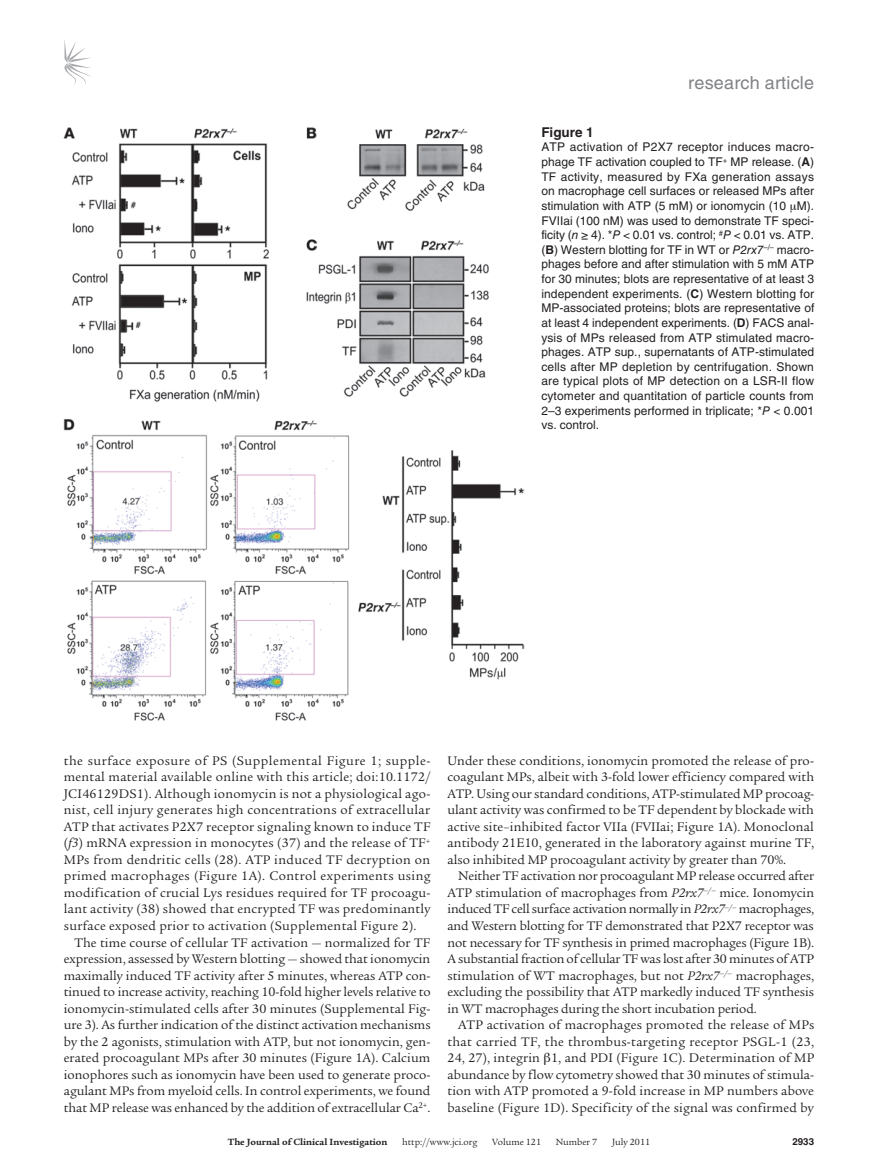
<style>
.page{position:relative;width:878px;height:1175px;background:#fff}
.page>*{position:absolute;margin:0;border:0;box-sizing:border-box;transform-origin:0 0}
.t1{font:18px "Helvetica LT Std";letter-spacing:.01em;color:#808285}
.t2{font:13.5px/16.5px "Legacy Serif Std";color:#231f20;text-align:justify}
.t3{font:700 13.5px "Helvetica LT Std";color:#231f20}
.t4{font:12px/14.7px "Helvetica LT Std";letter-spacing:.005em;color:#231f20;text-align:justify}
.t5{font:9.75px "Legacy Serif Std";color:#231f20}
.t6{font:700 9.75px "Legacy Serif Std";color:#231f20}
.t7{font:700 9.75px "Helvetica LT Std";color:#231f20}
.s1{font-weight:700}
.s2{font-style:italic}
</style>
<div class="page">
<svg style="left:64px;top:40px;width:27px;height:45px"></svg>
<img style="left:64px;top:127px;width:460px;height:594px">
<h1 class="t1" style="left:688px;top:73px;width:127px">research article</h1>
<p class="t3" style="left:541px;top:124px;width:54px">Figure 1</p>
<p class="t4" style="left:541px;top:140px;width:274px">ATP activation of P2X7 receptor induces macro&shy;phage TF activation coupled to TF<sup>+</sup> MP release. (<span class="s1">A</span>)<br>TF activity, measured by FXa generation assays on macrophage cell surfaces or released MPs after stimulation with ATP (5 mM) or ionomycin (10 M).<br>FVIIai (100 nM) was used to demonstrate TF speci&shy;ficity (<span class="s2">n</span> ≥ 4). *<span class="s2">P</span> &lt; 0.01 vs. control; <sup>#</sup><span class="s2">P</span> &lt; 0.01 vs. ATP. (<span class="s1">B</span>) Western blotting for TF in WT or <span class="s2">P2rx7</span><sup>–/–</sup> macro&shy;phages before and after stimulation with 5 mM ATP for 30 minutes; blots are representative of at least 3 independent experiments. (<span class="s1">C</span>) Western blotting for MP-associated proteins; blots are representative of at least 4 independent experiments. (<span class="s1">D</span>) FACS anal&shy;ysis of MPs released from ATP stimulated macro&shy;phages. ATP sup., supernatants of ATP-stimulated cells after MP depletion by centrifugation. Shown are typical plots of MP detection on a LSR-II flow cytometer and quantitation of particle counts from 2–3 experiments performed in triplicate; *<span class="s2">P</span> &lt; 0.001 vs. control.</p>
<p class="t2" style="left:64px;top:752px;width:368px">the surface exposure of PS (Supplemental Figure 1; supple&shy;mental material available online with this article; doi:10.1172/ JCI46129DS1). Although ionomycin is not a physiological ago&shy;nist, cell injury generates high concentrations of extracellular ATP that activates P2X7 receptor signaling known to induce TF (<span class="s2">f3</span>) mRNA expression in monocytes (37) and the release of TF<sup>+ </sup>MPs from dendritic cells (28). ATP induced TF decryption on primed macrophages (Figure 1A). Control experiments using modification of crucial Lys residues required for TF procoagu&shy;lant activity (38) showed that encrypted TF was predominantly surface exposed prior to activation (Supplemental Figure 2).</p>
<p class="t2" style="left:64px;top:934px;width:368px;text-indent:11px">The time course of cellular TF activation — normalized for TF expression, assessed by Western blotting — showed that ionomycin maximally induced TF activity after 5 minutes, whereas ATP con&shy;tinued to increase activity, reaching 10-fold higher levels relative to ionomycin-stimulated cells after 30 minutes (Supplemental Fig&shy;ure 3). As further indication of the distinct activation mechanisms by the 2 agonists, stimulation with ATP, but not ionomycin, gen&shy;erated procoagulant MPs after 30 minutes (Figure 1A). Calcium ionophores such as ionomycin have been used to generate proco&shy;agulant MPs from myeloid cells. In control experiments, we found that MP release was enhanced by the addition of extracellular Ca<sup>2+</sup>.</p>
<p class="t2" style="left:447px;top:752px;width:368px">Under these conditions, ionomycin promoted the release of pro&shy;coagulant MPs, albeit with 3-fold lower efficiency compared with ATP. Using our standard conditions, ATP-stimulated MP procoag&shy;ulant activity was confirmed to be TF dependent by blockade with active site–inhibited factor VIIa (FVIIai; Figure 1A). Monoclonal antibody 21E10, generated in the laboratory against murine TF, also inhibited MP procoagulant activity by greater than 70%.</p>
<p class="t2" style="left:447px;top:868px;width:368px;text-indent:11px">Neither TF activation nor procoagulant MP release occurred after ATP stimulation of macrophages from <span class="s2">P2rx7</span><sup>–/–</sup> mice. Ionomycin induced TF cell surface activation normally in <span class="s2">P2rx7</span><sup>–/–</sup> macrophages, and Western blotting for TF demonstrated that P2X7 receptor was not necessary for TF synthesis in primed macrophages (Figure 1B).<br>A substantial fraction of cellular TF was lost after 30 minutes of ATP stimulation of WT macrophages, but not <span class="s2">P2rx7</span><sup>–/–</sup> macrophages, excluding the possibility that ATP markedly induced TF synthesis in WT macrophages during the short incubation period.</p>
<p class="t2" style="left:447px;top:1016px;width:368px;text-indent:11px">ATP activation of macrophages promoted the release of MPs that carried TF, the thrombus-targeting receptor PSGL-1 (23, 24, 27), integrin 1, and PDI (Figure 1C). Determination of MP abundance by flow cytometry showed that 30 minutes of stimula&shy;tion with ATP promoted a 9-fold increase in MP numbers above baseline (Figure 1D). Specificity of the signal was confirmed by</p>
<p class="t6" style="left:228px;top:1135px;width:161px">The Journal of Clinical Investigation</p>
<p class="t5" style="left:402px;top:1136px;width:77px">http://www.jci.org</p>
<p class="t5" style="left:492px;top:1136px;width:50px">Volume 121</p>
<p class="t5" style="left:555px;top:1136px;width:43px">Number 7</p>
<p class="t5" style="left:612px;top:1136px;width:40px">July 2011</p>
<p class="t7" style="left:792px;top:1135px;width:23px">2933</p>
</div>
